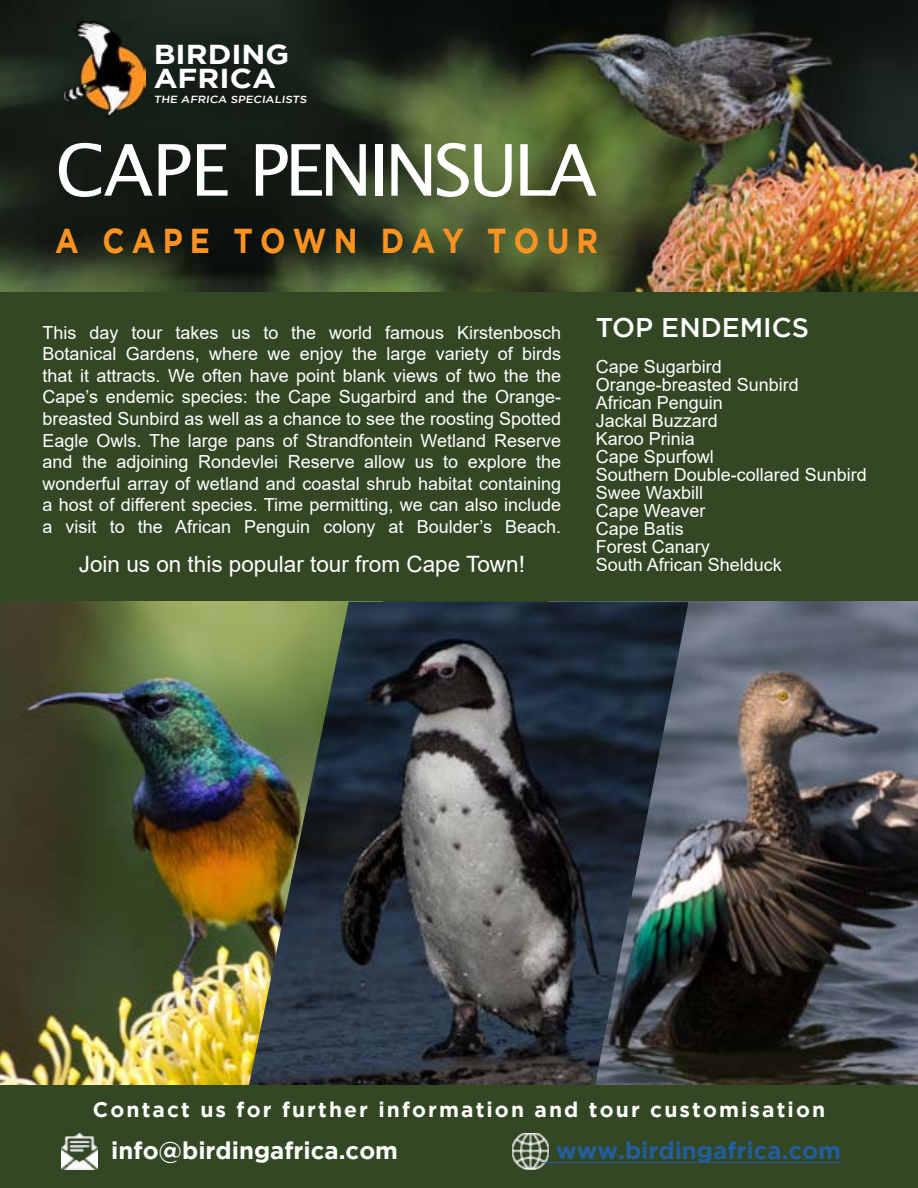
<style>
.page{position:relative;width:918px;height:1188px;background:#fff}
.page>*{position:absolute;margin:0;border:0;box-sizing:border-box;transform-origin:0 0}
.t1{font:71.25px "Lucida Sans";letter-spacing:-.06em;color:#fff}
.t2{font:700 34.5px "Gotham";letter-spacing:.24em;color:#fe9322;scale:.87 1}
.t3{font:700 27.3px/24.2px "Gotham";color:#fff;scale:1.11 1}
.t4{font:500 27px "Gotham";color:#fff}
.t5{font:700 24px "Gotham";color:#fff}
.t6{font:700 24px "Gotham";color:#215e9e}
.t7{font:22.5px "Arial";color:#fff}
.t8{font:700 21px "Gotham";letter-spacing:.1em;color:#fff}
.t9{font:18px/18px "Arial";color:#fff;text-align:justify}
.t10{font:500 10.35px "Gotham";color:#fff;scale:1.11 1}
</style>
<div class="page">
<img style="left:0;top:0;width:918px;height:292px">
<div style="left:0;top:292px;width:918px;height:831px;background:#334724"></div>
<img style="left:64px;top:22px;width:81px;height:96px">
<img style="left:0;top:601px;width:383px;height:484px">
<img style="left:689px;top:602px;width:229px;height:483px">
<img style="left:241px;top:602px;width:448px;height:483px">
<div style="left:0;top:1085px;width:918px;height:103px;background:#334724"></div>
<img style="left:62px;top:1133px;width:36px;height:36px">
<img style="left:512px;top:1133px;width:37px;height:36px">
<hr style="left:542px;top:1162px;width:299px;height:1px;background:#215e9e">
<h3 class="t3" style="left:154px;top:41px;width:124px">BIRDING<br>AFRICA</h3>
<p class="t10" style="left:154px;top:94px;width:141px">THE AFRICA SPECIALISTS</p>
<h1 class="t1" style="left:55px;top:130px;width:544px">CAPE PENINSULA</h1>
<h2 class="t2" style="left:55px;top:221px;width:626px">A CAPE TOWN DAY TOUR</h2>
<p class="t9" style="left:43px;top:321px;width:520px;line-height:21.6px">This day tour takes us to the world famous Kirstenbosch Botanical Gardens, where we enjoy the large variety of birds that it attracts. We often have point blank views of two the the Cape’s endemic species: the Cape Sugarbird and the Orange&shy;breasted Sunbird as well as a chance to see the roosting Spotted Eagle Owls. The large pans of Strandfontein Wetland Reserve and the adjoining Rondevlei Reserve allow us to explore the wonderful array of wetland and coastal shrub habitat containing a host of different species. Time permitting, we can also include a visit to the African Penguin colony at Boulder’s Beach.</p>
<p class="t7" style="left:79px;top:549px;width:448px">Join us on this popular tour from Cape Town!</p>
<h3 class="t4" style="left:596px;top:312px;width:215px">TOP ENDEMICS</h3>
<p class="t9" style="left:596px;top:357px;width:273px;text-align:left">Cape Sugarbird<br>Orange-breasted Sunbird<br>African Penguin<br>Jackal Buzzard<br>Karoo Prinia<br>Cape Spurfowl<br>Southern Double-collared Sunbird<br>Swee Waxbill<br>Cape Weaver<br>Cape Batis<br>Forest Canary<br>South African Shelduck</p>
<p class="t8" style="left:93px;top:1097px;width:734px">Contact us for further information and tour customisation</p>
<h3 class="t6" style="left:556px;top:1137px;width:286px">www.birdingafrica.com</h3>
<h3 class="t5" style="left:111px;top:1137px;width:288px">info@birdingafrica.com</h3>
</div>
